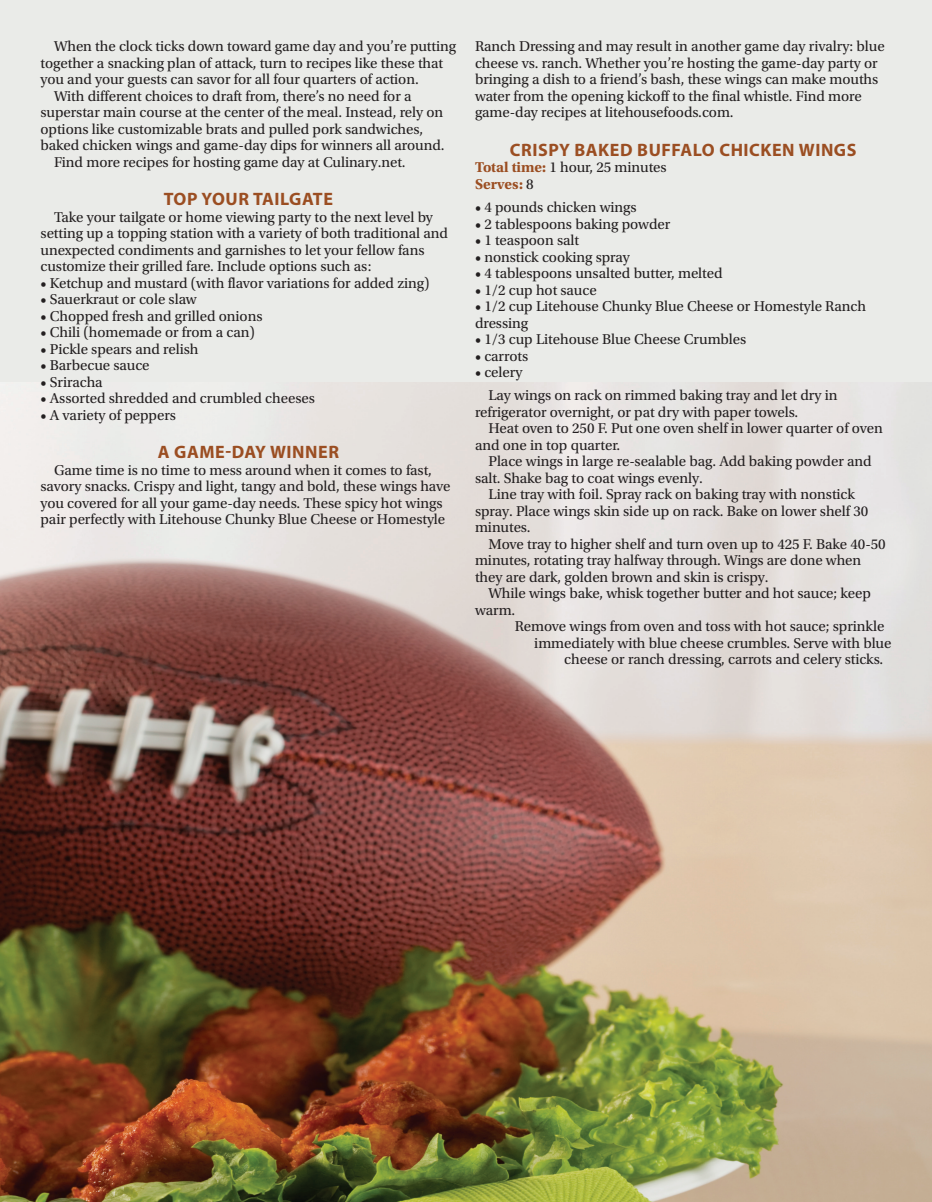
<style>
.page{position:relative;width:932px;height:1202px;background:#eaebe8}
.page>*{position:absolute;margin:0;border:0;box-sizing:border-box;transform-origin:0 0}
.Body_Copy{font:700 18px "Myriad Pro";letter-spacing:.03em;color:#9b4e22}
.t1{font:15px/16.5px "Utopia Std";letter-spacing:-.005em;color:#231f20}
.t2{font:700 15px "Utopia Std";color:#9b4e22}
.s1{font-weight:700;color:#9b4e22}
.s2{font-weight:400;color:#231f20}
</style>
<div class="page">
<img style="left:0;top:382px;width:932px;height:820px">
<p class="t1" style="left:40px;top:39px;width:417px;text-indent:14px">When the clock ticks down toward game day and you’re putting together a snacking plan of attack, turn to recipes like these that you and your guests can savor for all four quarters of action.</p>
<p class="t1" style="left:40px;top:88px;width:405px;text-indent:14px">With different choices to draft from, there’s no need for a superstar main course at the center of the meal. Instead, rely on options like customizable brats and pulled pork sandwiches, baked chicken wings and game-day dips for winners all around.</p>
<p class="t1" style="left:54px;top:154px;width:353px">Find more recipes for hosting game day at Culinary.net.</p>
<p class="Body_Copy" style="left:164px;top:187px;width:171px">TOP YOUR TAILGATE</p>
<p class="t1" style="left:40px;top:209px;width:409px;text-indent:14px">Take your tailgate or home viewing party to the next level by setting up a topping station with a variety of both traditional and unexpected condiments and garnishes to let your fellow fans customize their grilled fare. Include options such as:</p>
<p class="t1" style="left:40px;top:275px;width:390px">• Ketchup and mustard (with flavor variations for added zing)</p>
<p class="t1" style="left:40px;top:291px;width:158px">• Sauerkraut or cole slaw</p>
<p class="t1" style="left:40px;top:308px;width:223px">• Chopped fresh and grilled onions</p>
<p class="t1" style="left:40px;top:324px;width:216px">• Chili (homemade or from a can)</p>
<p class="t1" style="left:40px;top:341px;width:159px">• Pickle spears and relish</p>
<p class="t1" style="left:40px;top:357px;width:111px">• Barbecue sauce</p>
<p class="t1" style="left:40px;top:374px;width:64px">• Sriracha</p>
<p class="t1" style="left:40px;top:390px;width:276px">• Assorted shredded and crumbled cheeses</p>
<p class="t1" style="left:40px;top:407px;width:137px">• A variety of peppers</p>
<p class="Body_Copy" style="left:158px;top:440px;width:183px">A GAME-DAY WINNER</p>
<p class="t1" style="left:40px;top:462px;width:411px;text-align:center">Game time is no time to mess around when it comes to fast, savory snacks. Crispy and light, tangy and bold, these wings have you covered for all your game-day needs. These spicy hot wings pair perfectly with Litehouse Chunky Blue Cheese or Homestyle</p>
<p class="t1" style="left:475px;top:39px;width:411px">Ranch Dressing and may result in another game day rivalry: blue cheese vs. ranch. Whether you’re hosting the game-day party or bringing a dish to a friend’s bash, these wings can make mouths water from the opening kickoff to the final whistle. Find more game-day recipes at litehousefoods.com.</p>
<p class="Body_Copy" style="left:510px;top:138px;width:348px">CRISPY BAKED BUFFALO CHICKEN WINGS</p>
<p class="t1" style="left:475px;top:159px;width:193px"><span class="s1">Total time:</span> 1 hour, 25 minutes</p>
<p class="t2" style="left:475px;top:175px;width:60px">Serves: <span class="s2">8</span></p>
<p class="t1" style="left:475px;top:199px;width:163px">• 4 pounds chicken wings</p>
<p class="t1" style="left:475px;top:216px;width:197px">• 2 tablespoons baking powder</p>
<p class="t1" style="left:475px;top:232px;width:106px">• 1 teaspoon salt</p>
<p class="t1" style="left:475px;top:249px;width:156px">• nonstick cooking spray</p>
<p class="t1" style="left:475px;top:265px;width:249px">• 4 tablespoons unsalted butter, melted</p>
<p class="t1" style="left:475px;top:282px;width:123px">• 1/2 cup hot sauce</p>
<p class="t1" style="left:475px;top:298px;width:392px">• 1/2 cup Litehouse Chunky Blue Cheese or Homestyle Ranch dressing</p>
<p class="t1" style="left:475px;top:331px;width:273px">• 1/3 cup Litehouse Blue Cheese Crumbles</p>
<p class="t1" style="left:475px;top:348px;width:55px">• carrots</p>
<p class="t1" style="left:475px;top:364px;width:49px">• celery</p>
<p class="t1" style="left:475px;top:387px;width:364px;text-indent:14px">Lay wings on rack on rimmed baking tray and let dry in refrigerator overnight, or pat dry with paper towels.</p>
<p class="t1" style="left:475px;top:420px;width:409px;text-indent:14px">Heat oven to 250 F. Put one oven shelf in lower quarter of oven and one in top quarter.</p>
<p class="t1" style="left:475px;top:453px;width:398px;text-indent:14px">Place wings in large re-sealable bag. Add baking powder and salt. Shake bag to coat wings evenly.</p>
<p class="t1" style="left:475px;top:486px;width:395px;text-indent:14px">Line tray with foil. Spray rack on baking tray with nonstick spray. Place wings skin side up on rack. Bake on lower shelf 30 minutes.</p>
<p class="t1" style="left:475px;top:536px;width:412px;text-indent:14px">Move tray to higher shelf and turn oven up to 425 F. Bake 40-50 minutes, rotating tray halfway through. Wings are done when they are dark, golden brown and skin is crispy.</p>
<p class="t1" style="left:475px;top:585px;width:397px;text-indent:14px">While wings bake, whisk together butter and hot sauce; keep warm.</p>
<p class="t1" style="left:514px;top:618px;width:371px">Remove wings from oven and toss with hot sauce; sprinkle</p>
<p class="t1" style="left:534px;top:635px;width:359px">immediately with blue cheese crumbles. Serve with blue</p>
<p class="t1" style="left:564px;top:651px;width:320px">cheese or ranch dressing, carrots and celery sticks.</p>
</div>
